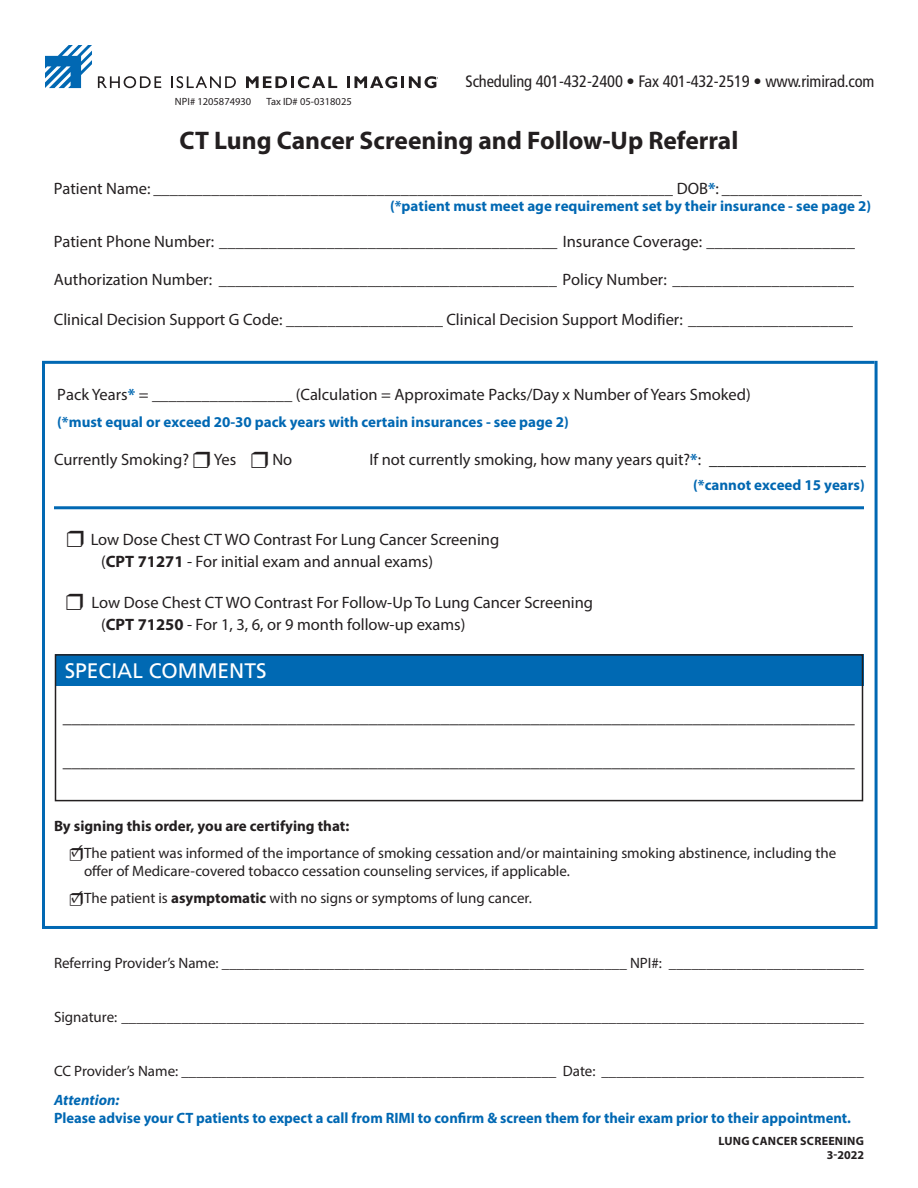
<style>
.page{position:relative;width:918px;height:1188px;background:#fff}
.page>*{position:absolute;margin:0;border:0;box-sizing:border-box;transform-origin:0 0}
.t1{font:700 25.5px "Myriad Pro";color:#231f20}
.t2{font:21px "Frutiger LT Std";color:#fff}
.t3{font:18px "Myriad Pro";color:#231f20}
.t4{font:18px "Minion Pro";color:#231f20}
.t5{font:16.5px/22.5px "Myriad Pro";color:#231f20}
.t6{font:condensed 16.5px "Frutiger LT Std";letter-spacing:-.01em;color:#231f20}
.t7{font:15px/18px "Myriad Pro";color:#231f20}
.t8{font:700 15px "Myriad Pro";color:#0168b3}
.t9{font:700 15px "Myriad Pro";color:#231f20}
.t10{font:700 15px "Myriad Pro";color:#0067b1}
.t11{font:italic 700 15px "Myriad Pro";color:#0168b3}
.t12{font:700 12px "Myriad Pro";letter-spacing:.02em;color:#231f20}
.t13{font:10.5px "Myriad Pro";color:#231f20}
.s1{font-weight:700;color:#0067b1}
.s2{color:#000}
.s3{font-weight:700;color:#000}
.s4{font-family:"Source Serif Variable";font-size:21px}
.s5{font-weight:700}
.s6{font-family:"Source Serif Variable";font-size:16.5px}
</style>
<div class="page">
<div style="left:55px;top:654px;width:809px;height:32px;background:#0069b3"></div>
<svg style="left:45px;top:45px;width:47px;height:43px"></svg>
<svg style="left:98px;top:76px;width:63px;height:12px"></svg>
<svg style="left:171px;top:76px;width:65px;height:12px"></svg>
<svg style="left:246px;top:76px;width:91px;height:12px"></svg>
<svg style="left:347px;top:76px;width:89px;height:12px"></svg>
<hr style="left:54px;top:506px;width:810px;height:3px;background:#0168b3">
<div style="left:55px;top:654px;width:808px;height:147px;border:2px solid #231f20"></div>
<hr style="left:45px;top:926px;width:831px;height:3px;background:#0168b3">
<hr style="left:45px;top:361px;width:830px;height:3px;background:#0168b3">
<hr style="left:42px;top:361px;width:3px;height:568px;background:#0168b3">
<hr style="left:875px;top:361px;width:3px;height:568px;background:#0168b3">
<p class="t13" style="left:175px;top:95px;width:78px">NPI# 1205874930</p>
<p class="t13" style="left:266px;top:95px;width:87px">Tax ID# 05-0318025</p>
<p class="t6" style="left:466px;top:72px;width:411px">Scheduling 401-432-2400 • Fax 401-432-2519 • www.rimirad.com</p>
<p class="t1" style="left:180px;top:124px;width:560px">CT Lung Cancer Screening and Follow-Up Referral</p>
<p class="t5" style="left:54px;top:177px;width:810px">Patient Name: _______________________________________________________________ DOB<span class="s1">*</span>: _________________</p>
<p class="t8" style="left:390px;top:196px;width:483px">(*patient must meet age requirement set by their insurance - see page 2)</p>
<p class="t5" style="left:54px;top:230px;width:803px">Patient Phone Number: _________________________________________ Insurance Coverage: __________________</p>
<p class="t5" style="left:54px;top:268px;width:802px">Authorization Number: _________________________________________ Policy Number: ______________________</p>
<p class="t5" style="left:54px;top:308px;width:801px">Clinical Decision Support G Code: ___________________ Clinical Decision Support Modifier: ____________________</p>
<p class="t5" style="left:57px;top:383px;width:695px">Pack Years<span class="s1">*</span> = _________________ (Calculation = Approximate Packs/Day x Number of Years Smoked)</p>
<p class="t8" style="left:57px;top:412px;width:513px">(*must equal or exceed 20-30 pack years with certain insurances - see page 2)</p>
<p class="t5" style="left:369px;top:448px;width:498px">If not currently smoking, how many years quit?<span class="s1">*</span>: <span class="s2">____</span><span class="s3">_______________</span></p>
<p class="t10" style="left:693px;top:475px;width:173px">(*cannot exceed 15 years)</p>
<p class="t5" style="left:54px;top:448px;width:240px">Currently Smoking? <span class="s4">❒</span> Yes <span class="s4">❒</span> No</p>
<p class="t5" style="left:101px;top:528px;width:400px;text-indent:-35px"><span class="s4">❒</span> Low Dose Chest CT WO Contrast For Lung Cancer Screening (<span class="s5">CPT 71271</span> - For initial exam and annual exams)</p>
<p class="t5" style="left:65px;top:591px;width:529px"><span class="s4">❒</span> Low Dose Chest CT WO Contrast For Follow-Up To Lung Cancer Screening</p>
<p class="t5" style="left:101px;top:613px;width:366px">(<span class="s5">CPT 71250</span> - For 1, 3, 6, or 9 month follow-up exams)</p>
<p class="t2" style="left:65px;top:658px;width:203px">SPECIAL COMMENTS</p>
<p class="t3" style="left:63px;top:706px;width:793px">________________________________________________________________________________________</p>
<p class="t3" style="left:63px;top:750px;width:793px">________________________________________________________________________________________</p>
<p class="t9" style="left:54px;top:816px;width:297px">By signing this order, you are certifying that:</p>
<p class="t7" style="left:84px;top:844px;width:754px;text-indent:-15px"><span class="s6">❒</span>The patient was informed of the importance of smoking cessation and/or maintaining smoking abstinence, including the offer of Medicare-covered tobacco cessation counseling services, if applicable.</p>
<p class="t7" style="left:69px;top:889px;width:464px"><span class="s6">❒</span>The patient is <span class="s5">asymptomatic</span> with no signs or symptoms of lung cancer.</p>
<p class="t4" style="left:71px;top:839px;width:14px">✓</p>
<p class="t4" style="left:71px;top:884px;width:14px">✓</p>
<p class="t7" style="left:54px;top:954px;width:811px">Referring Provider’s Name: ______________________________________________________ NPI#: __________________________</p>
<p class="t7" style="left:54px;top:1008px;width:811px">Signature: ___________________________________________________________________________________________________</p>
<p class="t7" style="left:54px;top:1062px;width:811px">CC Provider’s Name: __________________________________________________ Date: ___________________________________</p>
<p class="t11" style="left:54px;top:1090px;width:67px">Attention:</p>
<p class="t8" style="left:54px;top:1108px;width:798px">Please advise your CT patients to expect a call from RIMI to confirm &amp; screen them for their exam prior to their appointment.</p>
<p class="t12" style="left:719px;top:1133px;width:147px">LUNG CANCER SCREENING</p>
<p class="t12" style="left:827px;top:1147px;width:39px">3-2022</p>
</div>
